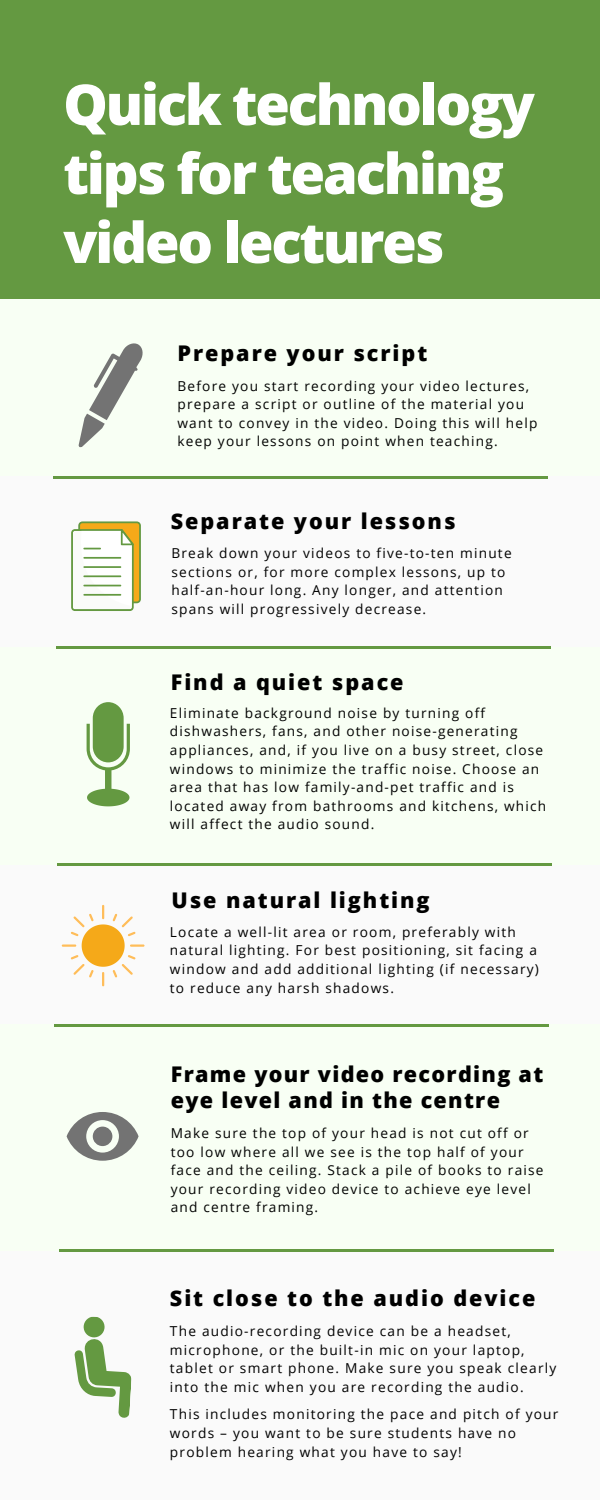
<style>
.page{position:relative;width:600px;height:1500px;background:#fff}
.page>*{position:absolute;margin:0;border:0;box-sizing:border-box;transform-origin:0 0}
.t1{font:800 56.2px/69px "Open Sans";letter-spacing:-.04em;color:#fff}
.t2{font:800 21.6px "Open Sans";letter-spacing:.09em;color:#000}
.t3{font:800 21.6px/26.2px "Open Sans";letter-spacing:.06em;color:#000}
.t4{font:13.7px/18.6px "Open Sans";letter-spacing:.09em;color:#000}
</style>
<div class="page">
<div style="left:0;top:0;width:600px;height:299px;background:#649941"></div>
<div style="left:0;top:299px;width:600px;height:1201px;background:#f8fff4"></div>
<div style="left:0;top:1251px;width:600px;height:249px;background:#fafafa"></div>
<div style="left:0;top:865px;width:600px;height:159px;background:#fafafa"></div>
<div style="left:0;top:476px;width:600px;height:171px;background:#fafafa"></div>
<hr style="left:53px;top:476px;width:494px;height:3px;background:#649941">
<hr style="left:56px;top:646px;width:494px;height:3px;background:#649941">
<hr style="left:57px;top:863px;width:494px;height:3px;background:#649941">
<hr style="left:54px;top:1024px;width:494px;height:2px;background:#649941">
<hr style="left:59px;top:1249px;width:494px;height:3px;background:#649941">
<svg style="left:62px;top:905px;width:83px;height:81px"></svg>
<svg style="left:87px;top:702px;width:43px;height:104px"></svg>
<svg style="left:71px;top:521px;width:70px;height:90px"></svg>
<hr style="left:83px;top:557px;width:38px;height:2px;background:#649941">
<hr style="left:83px;top:566px;width:38px;height:2px;background:#649941">
<hr style="left:83px;top:575px;width:38px;height:2px;background:#649941">
<hr style="left:83px;top:585px;width:38px;height:1px;background:#649941">
<hr style="left:83px;top:594px;width:38px;height:2px;background:#649941">
<svg style="left:78px;top:343px;width:65px;height:105px"></svg>
<svg style="left:67px;top:1112px;width:72px;height:49px"></svg>
<svg style="left:74px;top:1316px;width:58px;height:102px"></svg>
<h1 class="t1" style="left:63px;top:69px;width:473px">Quick technology tips for teaching video lectures</h1>
<h2 class="t2" style="left:177px;top:338px;width:251px">Prepare your script</h2>
<p class="t4" style="left:177px;top:376px;width:361px">Before you start recording your video lectures, prepare a script or outline of the material you want to convey in the video. Doing this will help keep your lessons on point when teaching.</p>
<h2 class="t2" style="left:171px;top:506px;width:286px">Separate your lessons</h2>
<p class="t4" style="left:171px;top:544px;width:342px">Break down your videos to five-to-ten minute sections or, for more complex lessons, up to half-an-hour long. Any longer, and attention spans will progressively decrease.</p>
<h2 class="t2" style="left:171px;top:667px;width:234px">Find a quiet space</h2>
<p class="t4" style="left:170px;top:703px;width:378px">Eliminate background noise by turning off dishwashers, fans, and other noise-generating appliances, and, if you live on a busy street, close windows to minimize the traffic noise. Choose an area that has low family-and-pet traffic and is located away from bathrooms and kitchens, which will affect the audio sound.</p>
<h2 class="t2" style="left:171px;top:885px;width:260px">Use natural lighting</h2>
<p class="t4" style="left:170px;top:922px;width:371px">Locate a well-lit area or room, preferably with natural lighting. For best positioning, sit facing a window and add additional lighting (if necessary) to reduce any harsh shadows.</p>
<h2 class="t3" style="left:171px;top:1060px;width:374px">Frame your video recording at eye level and in the centre</h2>
<p class="t4" style="left:171px;top:1123px;width:374px">Make sure the top of your head is not cut off or too low where all we see is the top half of your face and the ceiling. Stack a pile of books to raise your recording video device to achieve eye level and centre framing.</p>
<h2 class="t2" style="left:170px;top:1283px;width:367px">Sit close to the audio device</h2>
<p class="t4" style="left:170px;top:1321px;width:388px">The audio-recording device can be a headset, microphone, or the built-in mic on your laptop, tablet or smart phone. Make sure you speak clearly into the mic when you are recording the audio.</p>
<p class="t4" style="left:170px;top:1404px;width:390px">This includes monitoring the pace and pitch of your words – you want to be sure students have no problem hearing what you have to say!</p>
</div>
